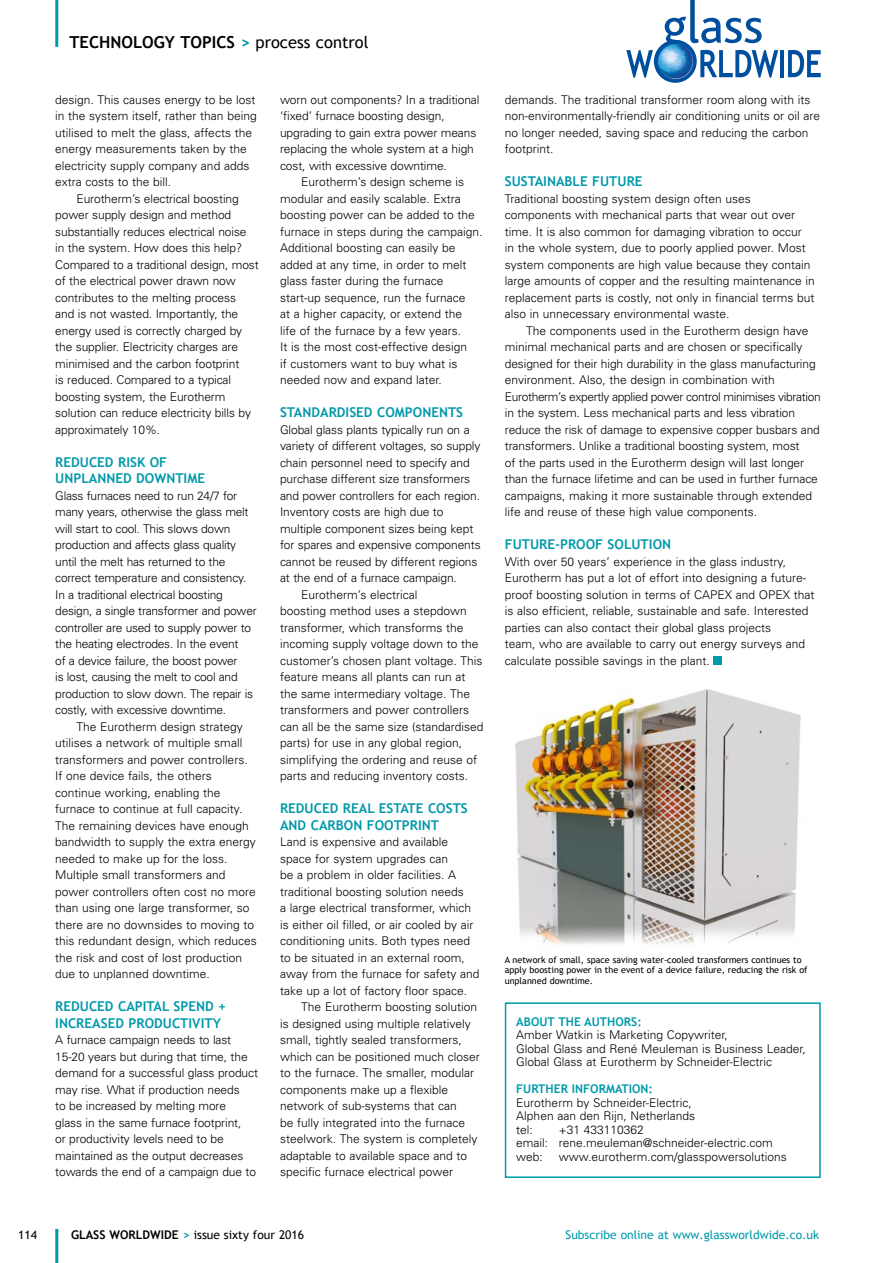
<style>
.page{position:relative;width:893px;height:1263px;background:#fff}
.page>*{position:absolute;margin:0;border:0;box-sizing:border-box;transform-origin:0 0}
.t1{font:700 16.5px "Trebuchet MS";color:#000}
.t2{font:700 13.5px/16.5px "Trebuchet MS";color:#09a}
.t3{font:300 12px/16.5px "Univers";color:#000}
.t4{font:300 12px/16.5px "Univers";letter-spacing:-.02em;color:#000}
.t5{font:12px "Trebuchet MS";color:#09a}
.t6{font:12px "Trebuchet MS";color:#000}
.t7{font:700 12px "Trebuchet MS";color:#09a}
.t8{font:9px/10.5px "Trebuchet MS";color:#000}
.s1{color:#09a}
.s2{font-weight:400}
.s3{font-weight:700}
.s4{font-weight:700;color:#09a}
</style>
<div class="page">
<img style="left:515px;top:689px;width:286px;height:257px">
<div style="left:505px;top:1002px;width:316px;height:176px;border:2px solid #09a"></div>
<div style="left:713px;top:656px;width:9px;height:8px;background:#09a"></div>
<hr style="left:55px;top:1229px;width:3px;height:34px;background:#09a">
<hr style="left:55px;top:0;width:3px;height:47px;background:#09a">
<svg style="left:654px;top:40px;width:43px;height:43px"></svg>
<svg style="left:626px;top:50px;width:27px;height:28px"></svg>
<hr style="left:780px;top:50px;width:4px;height:27px;background:#004f9f">
<svg style="left:788px;top:50px;width:33px;height:27px"></svg>
<svg style="left:663px;top:0;width:115px;height:78px"></svg>
<svg style="left:656px;top:42px;width:39px;height:39px"></svg>
<img style="left:658px;top:44px;width:34px;height:35px;border-radius:17px">
<h1 class="t1" style="left:70px;top:32px;width:301px">TECHNOLOGY TOPICS <span class="s1">&gt;</span> <span class="s2">process control</span></h1>
<p class="t3" style="left:55px;top:91px;width:203px">design. This causes energy to be lost in the system itself, rather than being utilised to melt the glass, affects the energy measurements taken by the electricity supply company and adds extra costs to the bill.</p>
<p class="t3" style="left:55px;top:190px;width:205px;text-indent:21px">Eurotherm’s electrical boosting power supply design and method substantially reduces electrical noise<br>in the system. How does this help?<br>Compared to a traditional design, most of the electrical power drawn now contributes to the melting process<br>and is not wasted. Importantly, the energy used is correctly charged by the supplier. Electricity charges are minimised and the carbon footprint<br>is reduced. Compared to a typical boosting system, the Eurotherm solution can reduce electricity bills by approximately 10%.</p>
<p class="t2" style="left:55px;top:453px;width:151px">REDUCED RISK OF<br>UNPLANNED DOWNTIME</p>
<p class="t4" style="left:55px;top:487px;width:203px">Glass furnaces need to run 24/7 for many years, otherwise the glass melt will start to cool. This slows down production and affects glass quality until the melt has returned to the correct temperature and consistency.<br>In a traditional electrical boosting design, a single transformer and power controller are used to supply power to the heating electrodes. In the event<br>of a device failure, the boost power<br>is lost, causing the melt to cool and production to slow down. The repair is costly, with excessive downtime.</p>
<p class="t3" style="left:55px;top:718px;width:203px;text-indent:21px">The Eurotherm design strategy utilises a network of multiple small transformers and power controllers.<br>If one device fails, the others continue working, enabling the furnace to continue at full capacity.<br>The remaining devices have enough bandwidth to supply the extra energy needed to make up for the loss.<br>Multiple small transformers and power controllers often cost no more than using one large transformer, so there are no downsides to moving to this redundant design, which reduces the risk and cost of lost production due to unplanned downtime.</p>
<p class="t2" style="left:55px;top:998px;width:172px">REDUCED CAPITAL SPEND +<br>INCREASED PRODUCTIVITY</p>
<p class="t3" style="left:55px;top:1032px;width:204px">A furnace campaign needs to last 15-20 years but during that time, the demand for a successful glass product may rise. What if production needs<br>to be increased by melting more<br>glass in the same furnace footprint,<br>or productivity levels need to be maintained as the output decreases towards the end of a campaign due to</p>
<p class="t3" style="left:280px;top:91px;width:201px">worn out components? In a traditional ‘fixed’ furnace boosting design, upgrading to gain extra power means replacing the whole system at a high cost, with excessive downtime.</p>
<p class="t3" style="left:280px;top:174px;width:204px;text-indent:21px">Eurotherm’s design scheme is modular and easily scalable. Extra boosting power can be added to the furnace in steps during the campaign.<br>Additional boosting can easily be added at any time, in order to melt glass faster during the furnace start-up sequence, run the furnace<br>at a higher capacity, or extend the<br>life of the furnace by a few years.<br>It is the most cost-effective design<br>if customers want to buy what is needed now and expand later.</p>
<p class="t2" style="left:280px;top:404px;width:185px">STANDARDISED COMPONENTS</p>
<p class="t3" style="left:280px;top:421px;width:191px">Global glass plants typically run on a</p>
<p class="t3" style="left:280px;top:438px;width:202px">variety of different voltages, so supply</p>
<p class="t3" style="left:280px;top:454px;width:191px">chain personnel need to specify and</p>
<p class="t3" style="left:280px;top:471px;width:192px">purchase different size transformers</p>
<p class="t3" style="left:280px;top:487px;width:201px">and power controllers for each region.</p>
<p class="t3" style="left:280px;top:504px;width:165px">Inventory costs are high due to</p>
<p class="t3" style="left:280px;top:520px;width:195px">multiple component sizes being kept</p>
<p class="t3" style="left:280px;top:537px;width:202px">for spares and expensive components</p>
<p class="t3" style="left:280px;top:553px;width:199px">cannot be reused by different regions</p>
<p class="t3" style="left:280px;top:570px;width:178px">at the end of a furnace campaign.</p>
<p class="t3" style="left:301px;top:586px;width:118px">Eurotherm’s electrical</p>
<p class="t3" style="left:280px;top:603px;width:188px">boosting method uses a stepdown</p>
<p class="t3" style="left:280px;top:619px;width:185px">transformer, which transforms the</p>
<p class="t3" style="left:280px;top:636px;width:200px">incoming supply voltage down to the</p>
<p class="t3" style="left:280px;top:652px;width:204px">customer’s chosen plant voltage. This</p>
<p class="t3" style="left:280px;top:669px;width:187px">feature means all plants can run at</p>
<p class="t3" style="left:280px;top:685px;width:192px">the same intermediary voltage. The</p>
<p class="t3" style="left:280px;top:702px;width:191px">transformers and power controllers</p>
<p class="t3" style="left:280px;top:718px;width:205px">can all be the same size (standardised</p>
<p class="t3" style="left:280px;top:735px;width:184px">parts) for use in any global region,</p>
<p class="t3" style="left:280px;top:751px;width:199px">simplifying the ordering and reuse of</p>
<p class="t3" style="left:280px;top:768px;width:190px">parts and reducing inventory costs.</p>
<p class="t2" style="left:280px;top:800px;width:189px">REDUCED REAL ESTATE COSTS<br>AND CARBON FOOTPRINT</p>
<p class="t3" style="left:280px;top:834px;width:201px">Land is expensive and available space for system upgrades can<br>be a problem in older facilities. A traditional boosting solution needs<br>a large electrical transformer, which is either oil filled, or air cooled by air conditioning units. Both types need to be situated in an external room, away from the furnace for safety and take up a lot of factory floor space.</p>
<p class="t3" style="left:280px;top:999px;width:201px;text-indent:21px">The Eurotherm boosting solution is designed using multiple relatively small, tightly sealed transformers, which can be positioned much closer to the furnace. The smaller, modular components make up a flexible network of sub-systems that can<br>be fully integrated into the furnace steelwork. The system is completely adaptable to available space and to specific furnace electrical power</p>
<p class="t6" style="left:18px;top:1228px;width:20px">114</p>
<p class="t6" style="left:71px;top:1228px;width:235px"><span class="s3">GLASS WORLDWIDE</span> <span class="s4">&gt;</span> issue sixty four 2016</p>
<p class="t3" style="left:505px;top:91px;width:317px">demands. The traditional transformer room along with its non-environmentally-friendly air conditioning units or oil are no longer needed, saving space and reducing the carbon footprint.</p>
<p class="t2" style="left:505px;top:173px;width:139px">SUSTAINABLE FUTURE</p>
<p class="t3" style="left:505px;top:190px;width:312px">Traditional boosting system design often uses components with mechanical parts that wear out over time. It is also common for damaging vibration to occur<br>in the whole system, due to poorly applied power. Most system components are high value because they contain large amounts of copper and the resulting maintenance in replacement parts is costly, not only in financial terms but also in unnecessary environmental waste.</p>
<p class="t3" style="left:505px;top:322px;width:317px;text-indent:21px">The components used in the Eurotherm design have minimal mechanical parts and are chosen or specifically designed for their high durability in the glass manufacturing environment. Also, the design in combination with Eurotherm’s expertly applied power control minimises vibration in the system. Less mechanical parts and less vibration reduce the risk of damage to expensive copper busbars and transformers. Unlike a traditional boosting system, most<br>of the parts used in the Eurotherm design will last longer than the furnace lifetime and can be used in further furnace campaigns, making it more sustainable through extended life and reuse of these high value components.</p>
<p class="t2" style="left:505px;top:536px;width:168px">FUTURE-PROOF SOLUTION</p>
<p class="t3" style="left:505px;top:553px;width:311px">With over 50 years’ experience in the glass industry, Eurotherm has put a lot of effort into designing a future&shy;proof boosting solution in terms of CAPEX and OPEX that is also efficient, reliable, sustainable and safe. Interested parties can also contact their global glass projects<br>team, who are available to carry out energy surveys and calculate possible savings in the plant.</p>
<p class="t8" style="left:505px;top:954px;width:304px">A network of small, space saving water-cooled transformers continues to apply boosting power in the event of a device failure, reducing the risk of unplanned downtime.</p>
<p class="t7" style="left:516px;top:1014px;width:127px">ABOUT THE AUTHORS:</p>
<p class="t3" style="left:516px;top:1028px;width:291px;line-height:13.5px">Amber Watkin is Marketing Copywriter,<br>Global Glass and René Meuleman is Business Leader,<br>Global Glass at Eurotherm by Schneider-Electric</p>
<p class="t7" style="left:516px;top:1081px;width:138px">FURTHER INFORMATION:</p>
<p class="t3" style="left:516px;top:1095px;width:180px;line-height:13.5px">Eurotherm by Schneider-Electric,<br>Alphen aan den Rijn, Netherlands tel:</p>
<p class="t3" style="left:516px;top:1122px;width:258px;line-height:13.5px;text-indent:43px">+31 433110362<br>email: rene.meuleman@schneider-electric.com web:</p>
<p class="t3" style="left:559px;top:1148px;width:230px">www.eurotherm.com/glasspowersolutions</p>
<p class="t5" style="left:566px;top:1228px;width:255px">Subscribe online at www.glassworldwide.co.uk</p>
</div>
